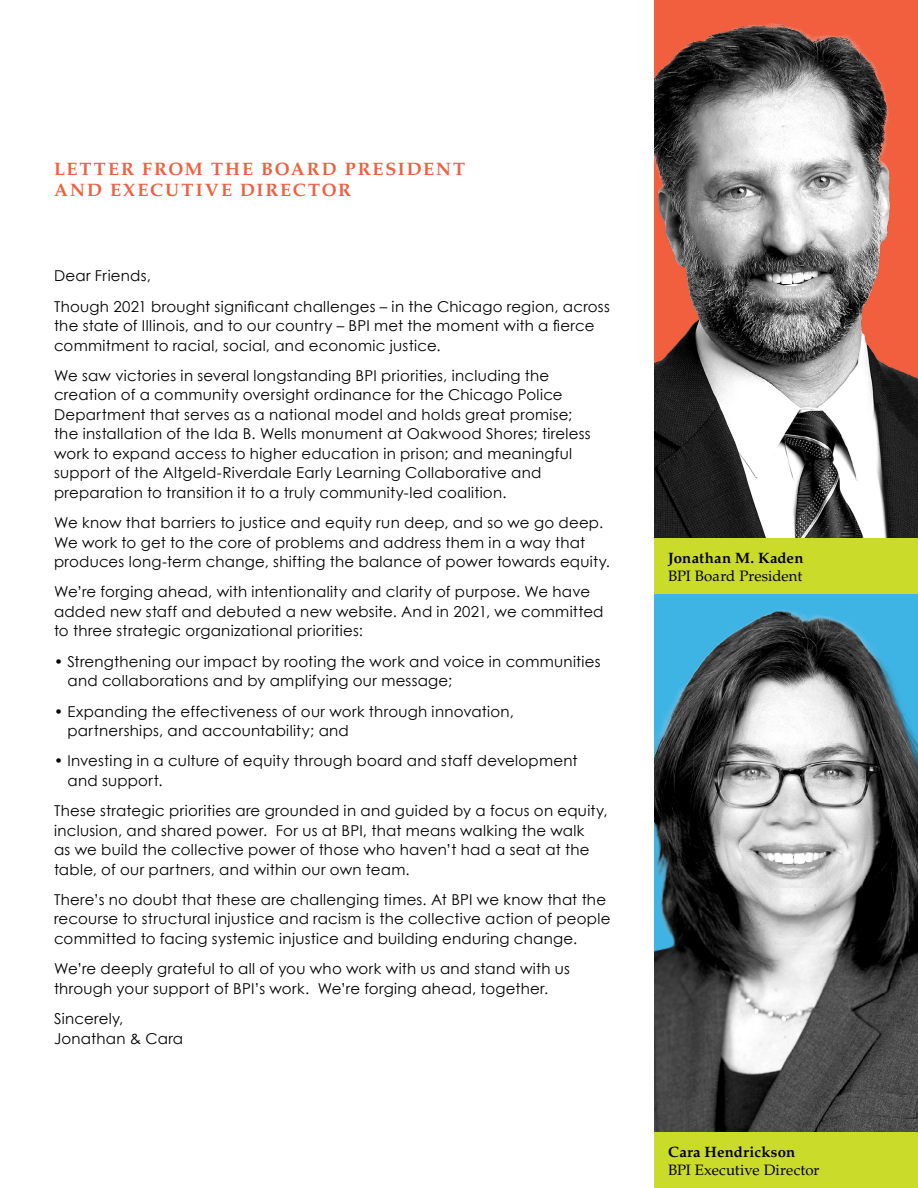
<style>
.page{position:relative;width:918px;height:1188px;background:#fff}
.page>*{position:absolute;margin:0;border:0;box-sizing:border-box;transform-origin:0 0}
.t1{font:700 18px/21px "Palatino LT Std";letter-spacing:.105em;color:#f15f3f}
.t2{font:15px/19.5px "Century Gothic";letter-spacing:.015em;color:#000}
.t3{font:15px "Palatino LT Std";color:#000}
.t4{font:700 15px "Palatino LT Std";letter-spacing:.01em;color:#000}
</style>
<div class="page">
<img style="left:655px;top:0;width:263px;height:538px">
<img style="left:655px;top:594px;width:263px;height:538px">
<div style="left:655px;top:1132px;width:263px;height:56px;background:#cbdb2a"></div>
<div style="left:655px;top:538px;width:263px;height:56px;background:#cbdb2a"></div>
<p class="t1" style="left:54px;top:159px;width:413px">LETTER FROM THE BOARD PRESIDENT<br>AND EXECUTIVE DIRECTOR</p>
<p class="t2" style="left:54px;top:260px;width:557px;line-height:30.3px">Dear Friends,<br>Though 2021 brought significant challenges – in the Chicago region, across</p>
<p class="t2" style="left:54px;top:316px;width:542px">the state of Illinois, and to our country – BPI met the moment with a fierce commitment to racial, social, and economic justice.</p>
<p class="t2" style="left:54px;top:365px;width:538px">We saw victories in several longstanding BPI priorities, including the creation of a community oversight ordinance for the Chicago Police Department that serves as a national model and holds great promise; the installation of the Ida B. Wells monument at Oakwood Shores; tireless work to expand access to higher education in prison; and meaningful support of the Altgeld-Riverdale Early Learning Collaborative and preparation to transition it to a truly community-led coalition.</p>
<p class="t2" style="left:54px;top:513px;width:558px">We know that barriers to justice and equity run deep, and so we go deep.<br>We work to get to the core of problems and address them in a way that produces long-term change, shifting the balance of power towards equity.</p>
<p class="t2" style="left:54px;top:582px;width:551px">We’re forging ahead, with intentionality and clarity of purpose. We have added new staff and debuted a new website. And in 2021, we committed to three strategic organizational priorities:</p>
<p class="t2" style="left:68px;top:651px;width:535px;text-indent:-14px">• Strengthening our impact by rooting the work and voice in communities and collaborations and by amplifying our message;</p>
<p class="t2" style="left:68px;top:701px;width:448px;text-indent:-14px">• Expanding the effectiveness of our work through innovation, partnerships, and accountability; and</p>
<p class="t2" style="left:68px;top:751px;width:511px;text-indent:-13px">• Investing in a culture of equity through board and staff development and support.</p>
<p class="t2" style="left:54px;top:801px;width:555px">These strategic priorities are grounded in and guided by a focus on equity, inclusion, and shared power. For us at BPI, that means walking the walk<br>as we build the collective power of those who haven’t had a seat at the table, of our partners, and within our own team.</p>
<p class="t2" style="left:54px;top:890px;width:558px">There’s no doubt that these are challenging times. At BPI we know that the recourse to structural injustice and racism is the collective action of people committed to facing systemic injustice and building enduring change.</p>
<p class="t2" style="left:54px;top:959px;width:517px">We’re deeply grateful to all of you who work with us and stand with us through your support of BPI’s work. We’re forging ahead, together.</p>
<p class="t2" style="left:54px;top:1009px;width:131px">Sincerely,<br>Jonathan &amp; Cara</p>
<p class="t4" style="left:668px;top:549px;width:137px">Jonathan M. Kaden</p>
<p class="t3" style="left:668px;top:567px;width:136px">BPI Board President</p>
<p class="t4" style="left:668px;top:1143px;width:129px">Cara Hendrickson</p>
<p class="t3" style="left:668px;top:1161px;width:153px">BPI Executive Director</p>
</div>
